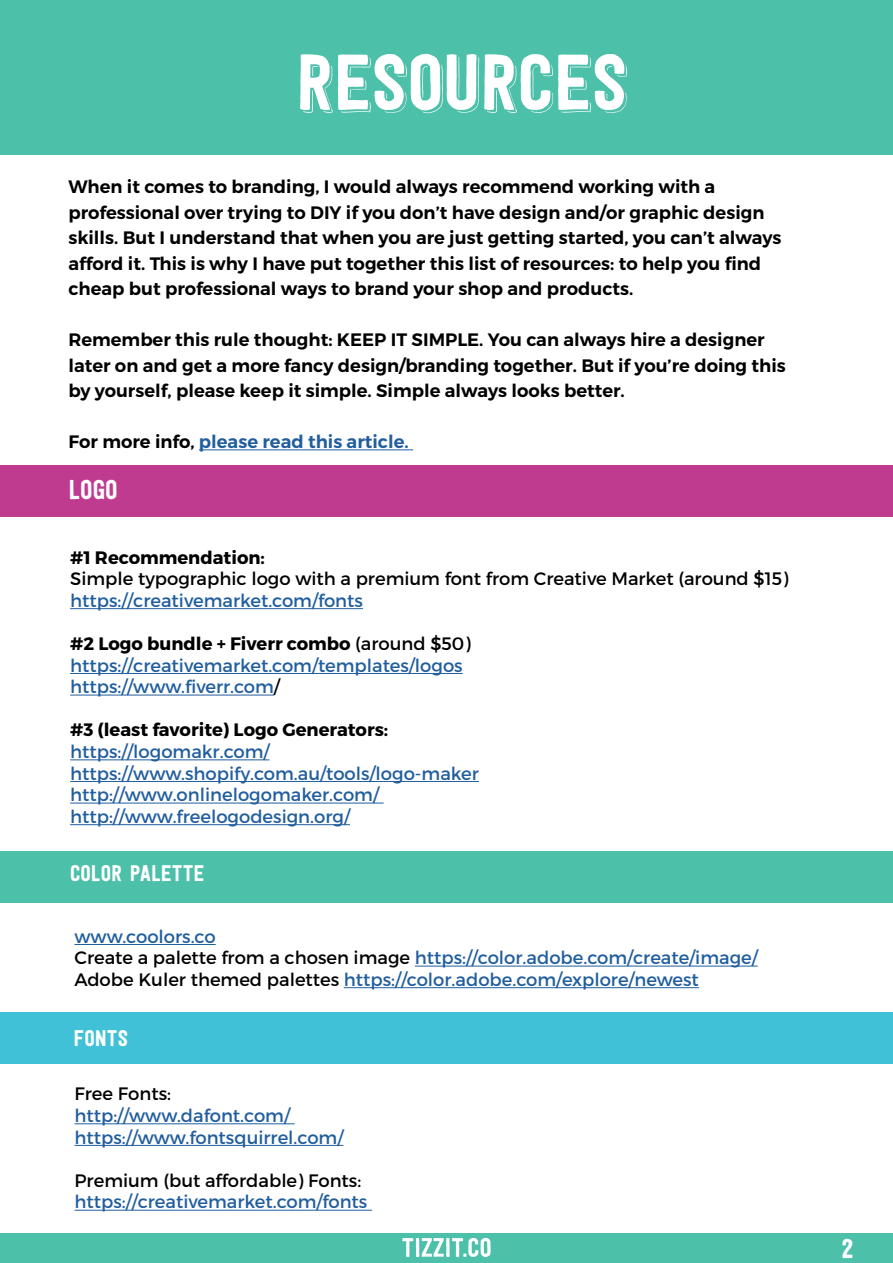
<style>
.page{position:relative;width:893px;height:1263px;background:#fff}
.page>*{position:absolute;margin:0;border:0;box-sizing:border-box;transform-origin:0 0}
.t1{font:78px "Festivo Letters No 14";color:#fff}
.t2{font:27px "Festivo Letters No 1";color:#fff}
.t3{font:22.5px "Festivo Letters No 1";color:#fff}
.t4{font:600 18px/25.5px "Montserrat";color:#000}
.t5{font:18px/21.6px "Montserrat";color:#215e9e}
.t6{font:18px "Montserrat";color:#000}
.t7{font:700 18px "Montserrat";color:#000}
.t8{font:600 18px "Montserrat";color:#215e9e}
.s1{color:#000}
.s2{font-weight:700;color:#000}
</style>
<div class="page">
<div style="left:0;top:0;width:893px;height:155px;background:#4dc0aa"></div>
<div style="left:0;top:1233px;width:893px;height:30px;background:#4dc0aa"></div>
<svg style="left:402px;top:1238px;width:89px;height:19px"></svg>
<div style="left:0;top:466px;width:893px;height:51px;background:#bf3b8f"></div>
<div style="left:0;top:851px;width:893px;height:51px;background:#4dc0aa"></div>
<div style="left:0;top:1012px;width:893px;height:51px;background:#41c1d7"></div>
<hr style="left:199px;top:449px;width:214px;height:1px;background:#215e9e">
<hr style="left:70px;top:608px;width:293px;height:1px;background:#215e9e">
<hr style="left:70px;top:673px;width:393px;height:1px;background:#215e9e">
<hr style="left:70px;top:695px;width:204px;height:1px;background:#215e9e">
<hr style="left:70px;top:759px;width:199px;height:1px;background:#215e9e">
<hr style="left:70px;top:781px;width:409px;height:1px;background:#215e9e">
<hr style="left:70px;top:803px;width:314px;height:1px;background:#215e9e">
<hr style="left:70px;top:824px;width:280px;height:1px;background:#215e9e">
<hr style="left:75px;top:944px;width:141px;height:1px;background:#215e9e">
<hr style="left:415px;top:966px;width:343px;height:1px;background:#215e9e">
<hr style="left:344px;top:987px;width:355px;height:1px;background:#215e9e">
<hr style="left:75px;top:1123px;width:220px;height:1px;background:#215e9e">
<hr style="left:75px;top:1145px;width:268px;height:1px;background:#215e9e">
<hr style="left:75px;top:1210px;width:297px;height:1px;background:#215e9e">
<h1 class="t1" style="left:295px;top:35px;width:334px">RESOURCES</h1>
<p class="t4" style="left:68px;top:174px;width:715px">When it comes to branding, I would always recommend working with a professional over trying to DIY if you don’t have design and/or graphic design skills. But I understand that when you are just getting started, you can’t always afford it. This is why I have put together this list of resources: to help you find cheap but professional ways to brand your shop and products.</p>
<p class="t4" style="left:68px;top:327px;width:719px">Remember this rule thought: KEEP IT SIMPLE. You can always hire a designer later on and get a more fancy design/branding together. But if you’re doing this by yourself, please keep it simple. Simple always looks better.</p>
<p class="t8" style="left:68px;top:430px;width:342px"><span class="s1">For more info,</span> please read this article.</p>
<h2 class="t2" style="left:68px;top:473px;width:51px">LOGO</h2>
<p class="t7" style="left:70px;top:546px;width:196px">#1 Recommendation:</p>
<p class="t6" style="left:70px;top:568px;width:720px">Simple typographic logo with a premium font from Creative Market (around $15)</p>
<p class="t5" style="left:70px;top:590px;width:294px">https://creativemarket.com/fonts</p>
<p class="t5" style="left:70px;top:633px;width:402px"><span class="s2">#2 Logo bundle + Fiverr combo</span> <span class="s1">(around $50) </span>https://creativemarket.com/templates/logos https://www.fiverr.com<span class="s1">/</span></p>
<p class="t7" style="left:70px;top:719px;width:320px">#3 (least favorite) Logo Generators:</p>
<p class="t5" style="left:70px;top:741px;width:410px">https://logomakr.com/ https://www.shopify.com.au/tools/logo-maker http://www.onlinelogomaker.com/ http://www.freelogodesign.org/</p>
<p class="t3" style="left:70px;top:859px;width:136px">COLOR PALETTE</p>
<p class="t5" style="left:75px;top:925px;width:685px">www.coolors.co<br><span class="s1">Create a palette from a chosen image</span> https://color.adobe.com/create/image/<br><span class="s1">Adobe Kuler themed palettes</span> https://color.adobe.com/explore/newest</p>
<p class="t3" style="left:74px;top:1025px;width:56px">FONTS</p>
<p class="t6" style="left:75px;top:1083px;width:98px">Free Fonts:</p>
<p class="t5" style="left:75px;top:1105px;width:270px">http://www.dafont.com/ https://www.fontsquirrel.com/</p>
<p class="t6" style="left:75px;top:1169px;width:288px">Premium (but affordable) Fonts:</p>
<p class="t5" style="left:75px;top:1191px;width:294px">https://creativemarket.com/fonts</p>
<h2 class="t2" style="left:842px;top:1232px;width:13px">2</h2>
</div>
